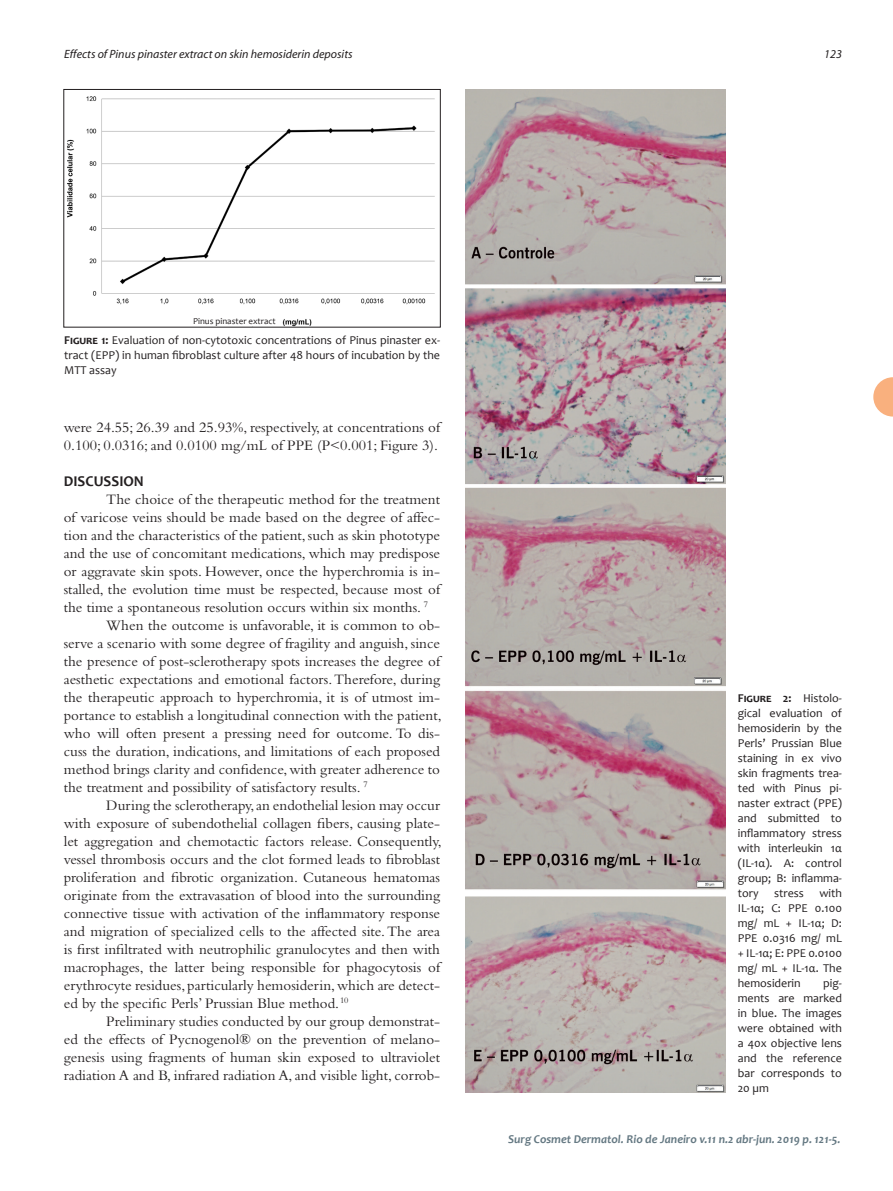
<style>
.page{position:relative;width:893px;height:1191px;background:#fff}
.page>*{position:absolute;margin:0;border:0;box-sizing:border-box;transform-origin:0 0}
.Surgical-ING_-_2016{font:15px/18px "Bembo";color:#231f20;text-align:justify}
.Surgical-ING_-_2016-2{font:700 15px "Candara";color:#231f20}
.t1{font:12px/15px "Candara";color:#231f20;text-align:justify}
.t2{font:italic 700 12px "Candara";color:#647882}
.t3{font:italic 12px "Myriad";color:#231f20}
.t4{font:9px "Candara";color:#231f20}
.s1{font-weight:700}
</style>
<div class="page">
<svg style="left:873px;top:377px;width:20px;height:39px"></svg>
<img style="left:67px;top:96px;width:368px;height:229px">
<div style="left:64px;top:89px;width:376px;height:238px;border:1px solid #231f20"></div>
<div style="left:187px;top:315px;width:95px;height:11px;background:#fff"></div>
<img style="left:466px;top:89px;width:259px;height:1003px">
<p class="t3" style="left:64px;top:48px;width:290px">Effects of Pinus pinaster extract on skin hemosiderin deposits</p>
<p class="t3" style="left:824px;top:48px;width:19px">123</p>
<p class="t4" style="left:193px;top:315px;width:84px">Pinus pinaster extract</p>
<p class="t1" style="left:64px;top:332px;width:377px"><span class="s1">Figure 1:</span> Evaluation of non-cytotoxic concentrations of Pinus pinaster ex&shy;tract (EPP) in human fibroblast culture after 48 hours of incubation by the MTT assay</p>
<p class="Surgical-ING_-_2016" style="left:64px;top:418px;width:378px">were 24.55; 26.39 and 25.93%, respectively, at concentrations of<br>0.100; 0.0316; and 0.0100 mg/mL of PPE (P&lt;0.001; Figure 3).</p>
<p class="Surgical-ING_-_2016-2" style="left:64px;top:472px;width:82px">DISCUSSION</p>
<p class="Surgical-ING_-_2016" style="left:64px;top:490px;width:378px;text-indent:43px">The choice of the therapeutic method for the treatment of varicose veins should be made based on the degree of affec&shy;tion and the characteristics of the patient, such as skin phototype and the use of concomitant medications, which may predispose or aggravate skin spots. However, once the hyperchromia is in&shy;stalled, the evolution time must be respected, because most of the time a spontaneous resolution occurs within six months. <sup>7</sup></p>
<p class="Surgical-ING_-_2016" style="left:64px;top:616px;width:379px;text-indent:43px">When the outcome is unfavorable, it is common to ob&shy;serve a scenario with some degree of fragility and anguish, since the presence of post-sclerotherapy spots increases the degree of aesthetic expectations and emotional factors. Therefore, during the therapeutic approach to hyperchromia, it is of utmost im&shy;portance to establish a longitudinal connection with the patient, who will often present a pressing need for outcome. To dis&shy;cuss the duration, indications, and limitations of each proposed method brings clarity and confidence, with greater adherence to the treatment and possibility of satisfactory results. <sup>7</sup></p>
<p class="Surgical-ING_-_2016" style="left:64px;top:796px;width:379px;text-indent:43px">During the sclerotherapy, an endothelial lesion may occur with exposure of subendothelial collagen fibers, causing plate&shy;let aggregation and chemotactic factors release. Consequently, vessel thrombosis occurs and the clot formed leads to fibroblast proliferation and fibrotic organization. Cutaneous hematomas originate from the extravasation of blood into the surrounding connective tissue with activation of the inflammatory response and migration of specialized cells to the affected site. The area is first infiltrated with neutrophilic granulocytes and then with macrophages, the latter being responsible for phagocytosis of erythrocyte residues, particularly hemosiderin, which are detect&shy;ed by the specific Perls’ Prussian Blue method. <sup>10</sup></p>
<p class="Surgical-ING_-_2016" style="left:64px;top:1012px;width:378px;text-indent:43px">Preliminary studies conducted by our group demonstrat&shy;ed the effects of Pycnogenol® on the prevention of melano&shy;genesis using fragments of human skin exposed to ultraviolet radiation A and B, infrared radiation A, and visible light, corrob-</p>
<p class="t1" style="left:738px;top:691px;width:106px"><span class="s1">Figure 2:</span> Histolo&shy;gical evaluation of hemosiderin by the Perls’ Prussian Blue staining in ex vivo skin fragments trea&shy;ted with Pinus pi&shy;naster extract (PPE) and submitted to inflammatory stress with interleukin 1α (IL-1α). A: control group; B: inflamma&shy;tory</p>
<p class="t1" style="left:738px;top:886px;width:106px;text-indent:82px">with IL-1α; C: PPE 0.100 mg/ mL + IL-1α; D:<br>PPE 0.0316 mg/ mL + IL-1α; E: PPE 0.0100 mg/ mL + IL-1α. The hemosiderin</p>
<p class="t1" style="left:774px;top:886px;width:31px">stress</p>
<p class="t1" style="left:738px;top:976px;width:106px;text-indent:85px">pig&shy;ments are marked in blue. The images were obtained with a 40x objective lens and the reference bar corresponds to 20 µm</p>
<p class="t2" style="left:508px;top:1131px;width:334px">Surg Cosmet Dermatol. Rio de Janeiro v.11 n.2 abr-jun. 2019 p. 121-5.</p>
</div>
